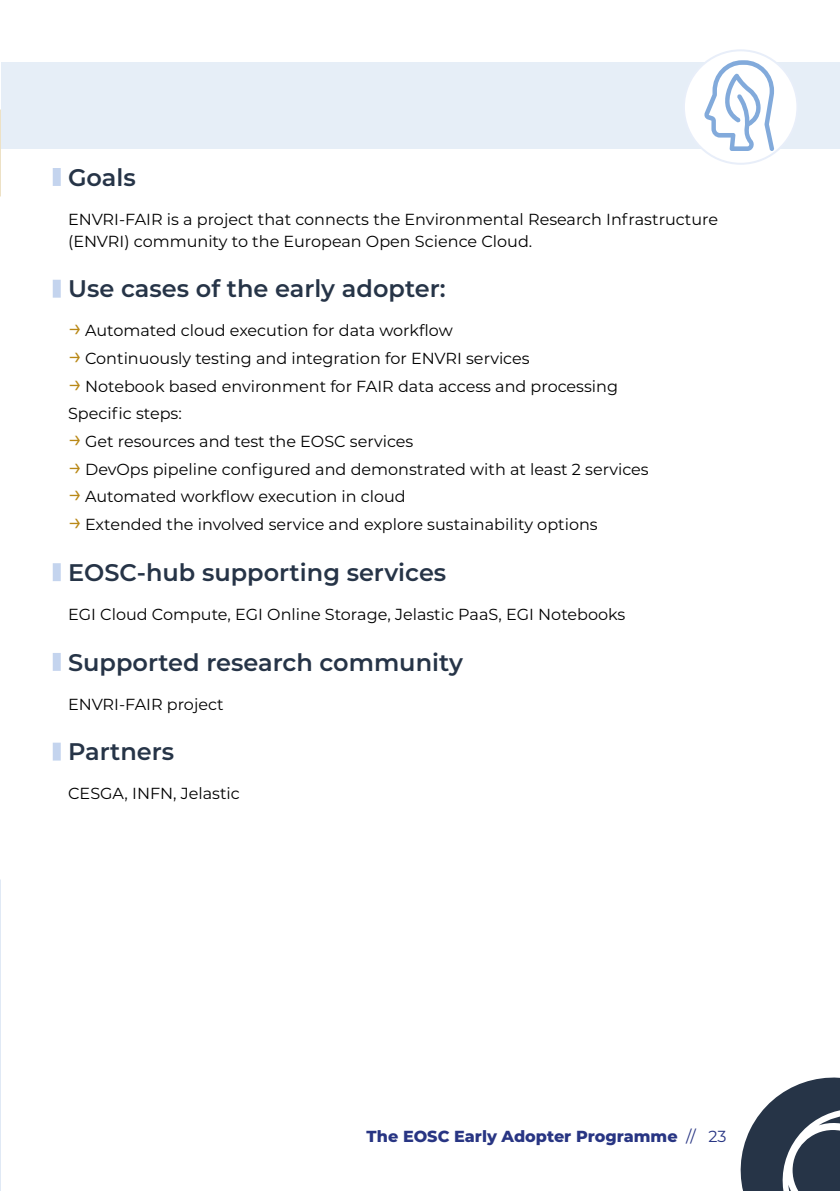
<style>
.page{position:relative;width:840px;height:1191px;background:#fff}
.page>*{position:absolute;margin:0;border:0;box-sizing:border-box;transform-origin:0 0}
.t1{font:600 24px "Montserrat";color:#263447}
.t2{font:16px/22px "Montserrat";color:#000}
.t3{font:800 16px "Montserrat";color:#283583}
.s1{font-size:24px;color:#b98816}
.s2{font-weight:400}
</style>
<div class="page">
<svg style="left:740px;top:1077px;width:99px;height:114px"></svg>
<div style="left:1px;top:62px;width:838px;height:87px;background:#e6eef7"></div>
<div style="left:53px;top:168px;width:8px;height:18px;background:#c4d4ee"></div>
<div style="left:53px;top:280px;width:8px;height:18px;background:#c4d4ee"></div>
<div style="left:53px;top:563px;width:8px;height:18px;background:#c4d4ee"></div>
<div style="left:53px;top:653px;width:8px;height:18px;background:#c4d4ee"></div>
<div style="left:53px;top:742px;width:8px;height:18px;background:#c4d4ee"></div>
<img style="left:0;top:0;width:1px;height:991px">
<svg style="left:0;top:879px;width:1px;height:312px"></svg>
<div style="left:683px;top:50px;width:114px;height:114px;background:#fff;border-radius:50%"></div>
<div style="left:682px;top:49px;width:116px;height:116px;border:2px solid #e8eef9;border-radius:50%"></div>
<svg style="left:703px;top:60px;width:70px;height:91px"></svg>
<h1 class="t1" style="left:68px;top:160px;width:69px">Goals</h1>
<p class="t2" style="left:68px;top:207px;width:651px">ENVRI-FAIR is a project that connects the Environmental Research Infrastructure (ENVRI) community to the European Open Science Cloud.</p>
<h1 class="t1" style="left:68px;top:272px;width:379px">Use cases of the early adopter:</h1>
<p class="t2" style="left:68px;top:319px;width:386px"><span class="s1">→</span> Automated cloud execution for data workflow</p>
<p class="t2" style="left:68px;top:347px;width:463px"><span class="s1">→</span> Continuously testing and integration for ENVRI services</p>
<p class="t2" style="left:68px;top:372px;width:551px;line-height:27.6px"><span class="s1">→</span> Notebook based environment for FAIR data access and processing<br>Specific steps:</p>
<p class="t2" style="left:68px;top:430px;width:346px"><span class="s1">→</span> Get resources and test the EOSC services</p>
<p class="t2" style="left:68px;top:457px;width:582px"><span class="s1">→</span> DevOps pipeline configured and demonstrated with at least 2 services</p>
<p class="t2" style="left:68px;top:485px;width:339px"><span class="s1">→</span> Automated workflow execution in cloud</p>
<p class="t2" style="left:68px;top:513px;width:531px"><span class="s1">→</span> Extended the involved service and explore sustainability options</p>
<h1 class="t1" style="left:68px;top:555px;width:379px">EOSC-hub supporting services</h1>
<p class="t2" style="left:68px;top:602px;width:558px">EGI Cloud Compute, EGI Online Storage, Jelastic PaaS, EGI Notebooks</p>
<h1 class="t1" style="left:68px;top:645px;width:396px">Supported research community</h1>
<p class="t2" style="left:68px;top:692px;width:157px">ENVRI-FAIR project</p>
<h1 class="t1" style="left:68px;top:734px;width:108px">Partners</h1>
<p class="t2" style="left:68px;top:782px;width:173px">CESGA, INFN, Jelastic</p>
<p class="t3" style="left:366px;top:1124px;width:361px">The EOSC Early Adopter Programme <span class="s2">// 23</span></p>
</div>
